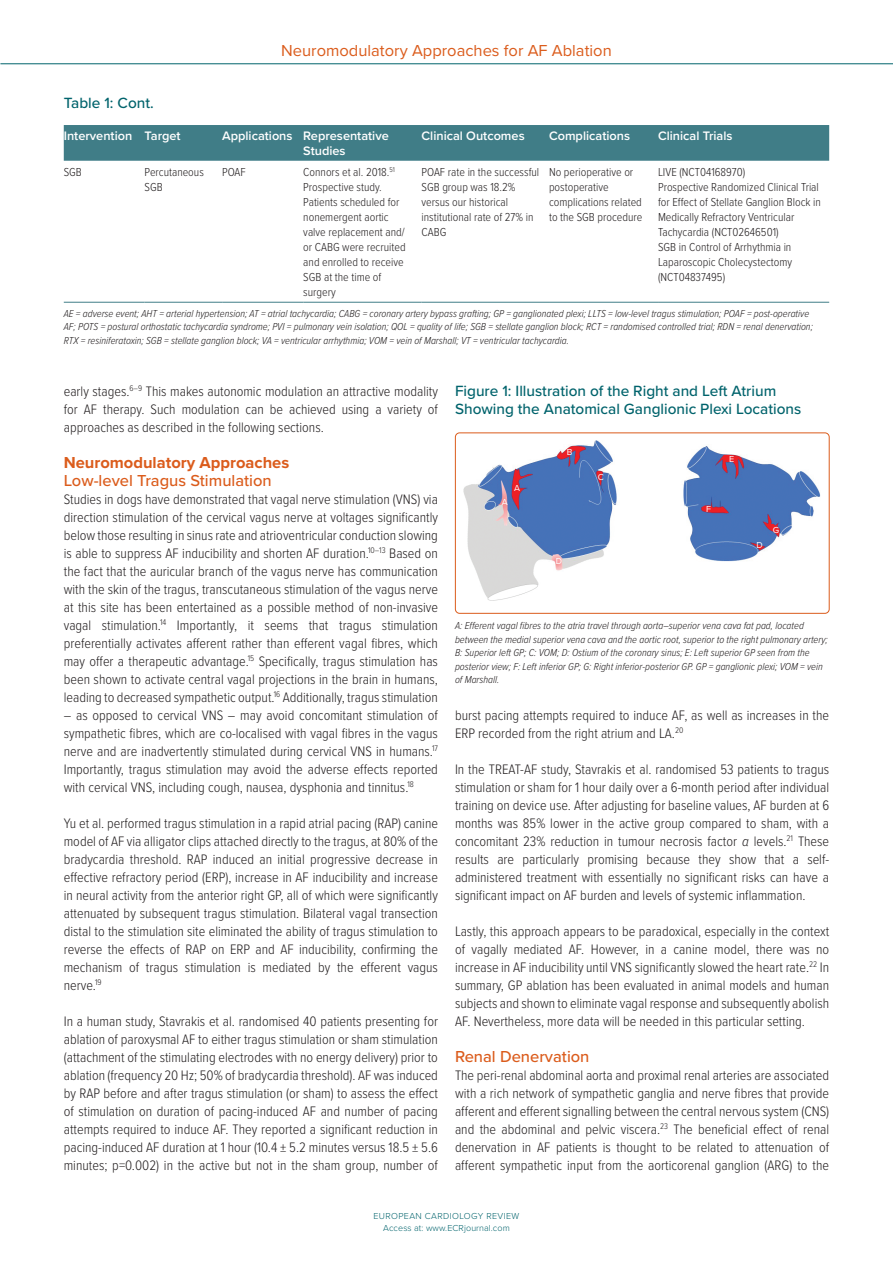
<style>
.page{position:relative;width:893px;height:1263px;background:#fff}
.page>*{position:absolute;margin:0;border:0;box-sizing:border-box;transform-origin:0 0}
._09b_HEADING_B{font:500 16.5px "Proxima Nova";color:#db5c1c}
.t1{font:16.5px "Proxima Nova";color:#db5c1c}
._09a_HEADING_A{font:700 16.5px "Proxima Nova";color:#db5c1c}
._11_FIG-TABLE_HEADIN{font:500 15.3px/18px "Proxima Nova";color:#00636c}
._10_BODY_TEXT{font:300 14.25px/18px "Proxima Nova Cond";color:#231f20;text-align:justify}
._11b_TABLE_1_AER_BLU{font:600 12.75px/15px "Proxima Nova";color:#fff}
._11d_TABLE_TEXT{font:300 12px/15px "Proxima Nova Cond";color:#231f20}
._11a_CAPTION_FIG-TAB{font:italic 300 10.5px/13.5px "Proxima Nova Cond";color:#231f20}
.t2{font:300 9px/12.8px "Proxima Nova";letter-spacing:.025em;color:#00636c;text-align:center}
.t3{font:9px "Proxima Nova";color:#fff}
.s1{font-style:italic}
</style>
<div class="page">
<hr style="left:0;top:64px;width:893px;height:1px;background:#00636c">
<img style="left:464px;top:440px;width:357px;height:160px">
<div style="left:455px;top:432px;width:375px;height:182px;border:1px solid #db5c1c;border-radius:4px"></div>
<div style="left:64px;top:125px;width:765px;height:36px;background:#407d87"></div>
<hr style="left:64px;top:302px;width:81px;height:1px;background:#407d87">
<hr style="left:145px;top:302px;width:77px;height:1px;background:#407d87">
<hr style="left:222px;top:302px;width:81px;height:1px;background:#407d87">
<hr style="left:303px;top:302px;width:119px;height:1px;background:#407d87">
<hr style="left:422px;top:302px;width:127px;height:1px;background:#407d87">
<hr style="left:549px;top:302px;width:109px;height:1px;background:#407d87">
<hr style="left:658px;top:302px;width:171px;height:1px;background:#407d87">
<p class="t1" style="left:281px;top:38px;width:332px">Neuromodulatory Approaches for AF Ablation</p>
<p class="_11_FIG-TABLE_HEADIN" style="left:64px;top:93px;width:91px">Table 1: Cont.</p>
<p class="_11b_TABLE_1_AER_BLU" style="left:64px;top:128px;width:70px">Intervention</p>
<p class="_11b_TABLE_1_AER_BLU" style="left:145px;top:128px;width:38px">Target</p>
<p class="_11b_TABLE_1_AER_BLU" style="left:222px;top:128px;width:72px">Applications</p>
<p class="_11b_TABLE_1_AER_BLU" style="left:303px;top:128px;width:87px">Representative<br>Studies</p>
<p class="_11b_TABLE_1_AER_BLU" style="left:422px;top:128px;width:105px">Clinical Outcomes</p>
<p class="_11b_TABLE_1_AER_BLU" style="left:549px;top:128px;width:83px">Complications</p>
<p class="_11b_TABLE_1_AER_BLU" style="left:658px;top:128px;width:76px">Clinical Trials</p>
<p class="_11d_TABLE_TEXT" style="left:64px;top:164px;width:20px">SGB</p>
<p class="_11d_TABLE_TEXT" style="left:145px;top:164px;width:61px">Percutaneous<br>SGB</p>
<p class="_11d_TABLE_TEXT" style="left:222px;top:164px;width:25px">POAF</p>
<p class="_11d_TABLE_TEXT" style="left:303px;top:164px;width:104px">Connors et al. 2018.<sup>51<br></sup>Prospective study.<br>Patients scheduled for nonemergent aortic valve replacement and/ or CABG were recruited and enrolled to receive<br>SGB at the time of surgery</p>
<p class="_11d_TABLE_TEXT" style="left:422px;top:164px;width:119px">POAF rate in the successful<br>SGB group was 18.2% versus our historical institutional rate of 27% in<br>CABG</p>
<p class="_11d_TABLE_TEXT" style="left:549px;top:164px;width:95px">No perioperative or postoperative complications related to the SGB procedure</p>
<p class="_11d_TABLE_TEXT" style="left:658px;top:164px;width:89px">LIVE (NCT04168970)</p>
<p class="_11d_TABLE_TEXT" style="left:658px;top:179px;width:164px">Prospective Randomized Clinical Trial for Effect of Stellate Ganglion Block in Medically Refractory Ventricular Tachycardia (NCT02646501)</p>
<p class="_11d_TABLE_TEXT" style="left:658px;top:239px;width:136px;text-align:justify">SGB in Control of Arrhythmia in Laparoscopic Cholecystectomy (NCT04837495)</p>
<p class="_11a_CAPTION_FIG-TAB" style="left:64px;top:306px;width:751px">AE = adverse event; AHT = arterial hypertension; AT = atrial tachycardia; CABG = coronary artery bypass grafting; GP = ganglionated plexi; LLTS = low-level tragus stimulation; POAF = post-operative<br>AF; POTS = postural orthostatic tachycardia syndrome; PVI = pulmonary vein isolation; QOL = quality of life; SGB = stellate ganglion block; RCT = randomised controlled trial; RDN = renal denervation;<br>RTX = resiniferatoxin; SGB = stellate ganglion block; VA = ventricular arrhythmia; VOM = vein of Marshall; VT = ventricular tachycardia.</p>
<p class="_10_BODY_TEXT" style="left:64px;top:382px;width:376px">early stages.<sup>6–9</sup> This makes autonomic modulation an attractive modality for AF therapy. Such modulation can be achieved using a variety of approaches as described in the following sections.</p>
<p class="_09a_HEADING_A" style="left:64px;top:450px;width:227px">Neuromodulatory Approaches</p>
<p class="_09b_HEADING_B" style="left:64px;top:468px;width:209px">Low-level Tragus Stimulation</p>
<p class="_10_BODY_TEXT" style="left:64px;top:490px;width:376px">Studies in dogs have demonstrated that vagal nerve stimulation (VNS) via direction stimulation of the cervical vagus nerve at voltages significantly below those resulting in sinus rate and atrioventricular conduction slowing is able to suppress AF inducibility and shorten AF duration.<sup>10–13</sup> Based on the fact that the auricular branch of the vagus nerve has communication with the skin of the tragus, transcutaneous stimulation of the vagus nerve at this site has been entertained as a possible method of non-invasive vagal stimulation.<sup>14</sup> Importantly, it seems that tragus stimulation preferentially activates afferent rather than efferent vagal fibres, which may offer a therapeutic advantage.<sup>15</sup> Specifically, tragus stimulation has been shown to activate central vagal projections in the brain in humans, leading to decreased sympathetic output.<sup>16</sup> Additionally, tragus stimulation</p>
<p class="_10_BODY_TEXT" style="left:64px;top:706px;width:376px">– as opposed to cervical VNS – may avoid concomitant stimulation of sympathetic fibres, which are co-localised with vagal fibres in the vagus nerve and are inadvertently stimulated during cervical VNS in humans.<sup>17<br></sup>Importantly, tragus stimulation may avoid the adverse effects reported with cervical VNS, including cough, nausea, dysphonia and tinnitus.<sup>18</sup></p>
<p class="_10_BODY_TEXT" style="left:64px;top:814px;width:376px">Yu et al. performed tragus stimulation in a rapid atrial pacing (RAP) canine model of AF via alligator clips attached directly to the tragus, at 80% of the bradycardia threshold. RAP induced an initial progressive decrease in effective refractory period (ERP), increase in AF inducibility and increase in neural activity from the anterior right GP, all of which were significantly attenuated by subsequent tragus stimulation. Bilateral vagal transection distal to the stimulation site eliminated the ability of tragus stimulation to reverse the effects of RAP on ERP and AF inducibility, confirming the mechanism of tragus stimulation is mediated by the efferent vagus nerve.<sup>19</sup></p>
<p class="_10_BODY_TEXT" style="left:64px;top:1012px;width:376px">In a human study, Stavrakis et al. randomised 40 patients presenting for ablation of paroxysmal AF to either tragus stimulation or sham stimulation (attachment of the stimulating electrodes with no energy delivery) prior to ablation (frequency 20 Hz; 50% of bradycardia threshold). AF was induced by RAP before and after tragus stimulation (or sham) to assess the effect of stimulation on duration of pacing-induced AF and number of pacing attempts required to induce AF. They reported a significant reduction in pacing-induced AF duration at 1 hour (10.4 ± 5.2 minutes versus 18.5 ± 5.6 minutes; p=0.002) in the active but not in the sham group, number of</p>
<p class="_11_FIG-TABLE_HEADIN" style="left:455px;top:381px;width:348px">Figure 1: Illustration of the Right and Left Atrium<br>Showing the Anatomical Ganglionic Plexi Locations</p>
<p class="t3" style="left:514px;top:482px;width:7px">A</p>
<p class="t3" style="left:502px;top:495px;width:7px">A</p>
<p class="t3" style="left:567px;top:445px;width:7px">B</p>
<p class="t3" style="left:598px;top:470px;width:8px">C</p>
<p class="t3" style="left:556px;top:554px;width:8px">D</p>
<p class="t3" style="left:706px;top:502px;width:6px">F</p>
<p class="t3" style="left:729px;top:452px;width:7px">E</p>
<p class="t3" style="left:757px;top:538px;width:8px">D</p>
<p class="t3" style="left:773px;top:523px;width:8px">G</p>
<p class="_11a_CAPTION_FIG-TAB" style="left:455px;top:619px;width:374px">A: Efferent vagal fibres to the atria travel through aorta–superior vena cava fat pad, located between the medial superior vena cava and the aortic root, superior to the right pulmonary artery; B: Superior left GP; C: VOM; D: Ostium of the coronary sinus; E: Left superior GP seen from the posterior view; F: Left inferior GP; G: Right inferior-posterior GP. GP = ganglionic plexi; VOM = vein of Marshall.</p>
<p class="_10_BODY_TEXT" style="left:455px;top:706px;width:376px">burst pacing attempts required to induce AF, as well as increases in the<br>ERP recorded from the right atrium and LA.<sup>20</sup></p>
<p class="_10_BODY_TEXT" style="left:455px;top:760px;width:376px">In the TREAT-AF study, Stavrakis et al. randomised 53 patients to tragus stimulation or sham for 1 hour daily over a 6-month period after individual training on device use. After adjusting for baseline values, AF burden at 6 months was 85% lower in the active group compared to sham, with a concomitant 23% reduction in tumour necrosis factor <span class="s1">α</span> levels.<sup>21</sup> These results are particularly promising because they show that a self&shy;administered treatment with essentially no significant risks can have a significant impact on AF burden and levels of systemic inflammation.</p>
<p class="_10_BODY_TEXT" style="left:455px;top:922px;width:376px">Lastly, this approach appears to be paradoxical, especially in the context of vagally mediated AF. However, in a canine model, there was no increase in AF inducibility until VNS significantly slowed the heart rate.<sup>22</sup> In summary, GP ablation has been evaluated in animal models and human subjects and shown to eliminate vagal response and subsequently abolish AF. Nevertheless, more data will be needed in this particular setting.</p>
<p class="_09b_HEADING_B" style="left:455px;top:1044px;width:136px">Renal Denervation</p>
<p class="_10_BODY_TEXT" style="left:455px;top:1066px;width:376px">The peri-renal abdominal aorta and proximal renal arteries are associated with a rich network of sympathetic ganglia and nerve fibres that provide afferent and efferent signalling between the central nervous system (CNS) and the abdominal and pelvic viscera.<sup>23</sup> The beneficial effect of renal denervation in AF patients is thought to be related to attenuation of afferent sympathetic input from the aorticorenal ganglion (ARG) to the</p>
<p class="t2" style="left:374px;top:1209px;width:147px">EUROPEAN CARDIOLOGY REVIEW<br>Access at: www.ECRjournal.com</p>
</div>
